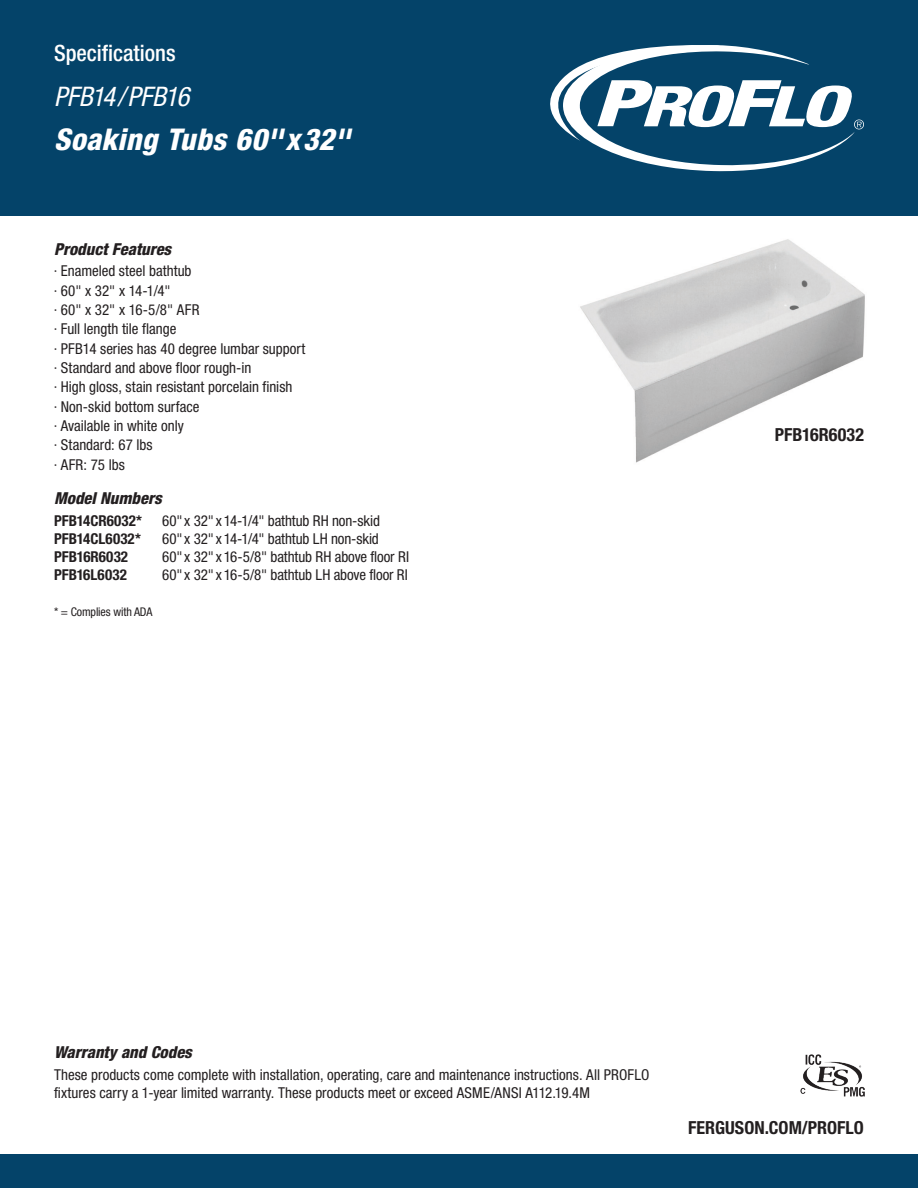
<style>
.page{position:relative;width:918px;height:1188px;background:#fff}
.page>*{position:absolute;margin:0;border:0;box-sizing:border-box;transform-origin:0 0}
.t1{font:italic 800 condensed 30px "Helvetica Neue LT Std";letter-spacing:.015em;color:#fff}
.t2{font:italic condensed 27px "Helvetica Neue LT Std";letter-spacing:-.025em;color:#fff}
.t3{font:500 condensed 22.5px "Helvetica Neue LT Std";color:#fff}
.t4{font:700 condensed 18px "Helvetica Neue LT Std";color:#231f20}
.t5{font:italic 800 condensed 16.5px "Helvetica Neue LT Std";color:#231f20}
.t6{font:condensed 15px/19.4px "Helvetica Neue LT Std";color:#231f20}
.t7{font:700 condensed 15px "Helvetica Neue LT Std";color:#231f20}
.t8{font:condensed 12px "Helvetica Neue LT Std";letter-spacing:-.01em;color:#231f20}
</style>
<div class="page">
<div style="left:0;top:0;width:918px;height:216px;background:#044369"></div>
<div style="left:0;top:1154px;width:918px;height:34px;background:#044369"></div>
<svg style="left:550px;top:45px;width:314px;height:126px"></svg>
<img style="left:800px;top:1054px;width:65px;height:43px">
<img style="left:580px;top:239px;width:285px;height:224px">
<h3 class="t3" style="left:54px;top:40px;width:123px">Specifications</h3>
<h2 class="t2" style="left:54px;top:81px;width:137px">PFB14/PFB16</h2>
<h1 class="t1" style="left:54px;top:120px;width:297px">Soaking Tubs 60''x32''</h1>
<p class="t5" style="left:54px;top:239px;width:119px">Product Features</p>
<p class="t6" style="left:54px;top:261px;width:253px">· Enameled steel bathtub<br>· 60" x 32" x 14-1/4"<br>· 60" x 32" x 16-5/8" AFR<br>· Full length tile flange<br>· PFB14 series has 40 degree lumbar support · Standard and above floor rough-in<br>· High gloss, stain resistant porcelain finish<br>· Non-skid bottom surface<br>· Available in white only<br>· Standard: 67 lbs<br>· AFR: 75 lbs</p>
<p class="t5" style="left:54px;top:488px;width:109px">Model Numbers</p>
<p class="t7" style="left:54px;top:512px;width:90px">PFB14CR6032*</p>
<p class="t6" style="left:162px;top:511px;width:219px">60" x 32" x 14-1/4" bathtub RH non-skid</p>
<p class="t7" style="left:54px;top:530px;width:88px">PFB14CL6032*</p>
<p class="t6" style="left:162px;top:529px;width:218px">60" x 32" x 14-1/4" bathtub LH non-skid</p>
<p class="t7" style="left:54px;top:548px;width:76px">PFB16R6032</p>
<p class="t6" style="left:162px;top:547px;width:249px">60" x 32" x 16-5/8" bathtub RH above floor RI</p>
<p class="t7" style="left:54px;top:566px;width:74px">PFB16L6032</p>
<p class="t6" style="left:162px;top:565px;width:247px">60" x 32" x 16-5/8" bathtub LH above floor RI</p>
<p class="t8" style="left:54px;top:605px;width:100px">* = Complies with ADA</p>
<p class="t4" style="left:775px;top:423px;width:91px">PFB16R6032</p>
<p class="t5" style="left:54px;top:1042px;width:139px">Warranty and Codes</p>
<p class="t6" style="left:54px;top:1066px;width:597px;line-height:18px">These products come complete with installation, operating, care and maintenance instructions. All PROFLO fixtures carry a 1-year limited warranty. These products meet or exceed ASME/ANSI A112.19.4M</p>
<p class="t4" style="left:688px;top:1117px;width:177px">FERGUSON.COM/PROFLO</p>
</div>
